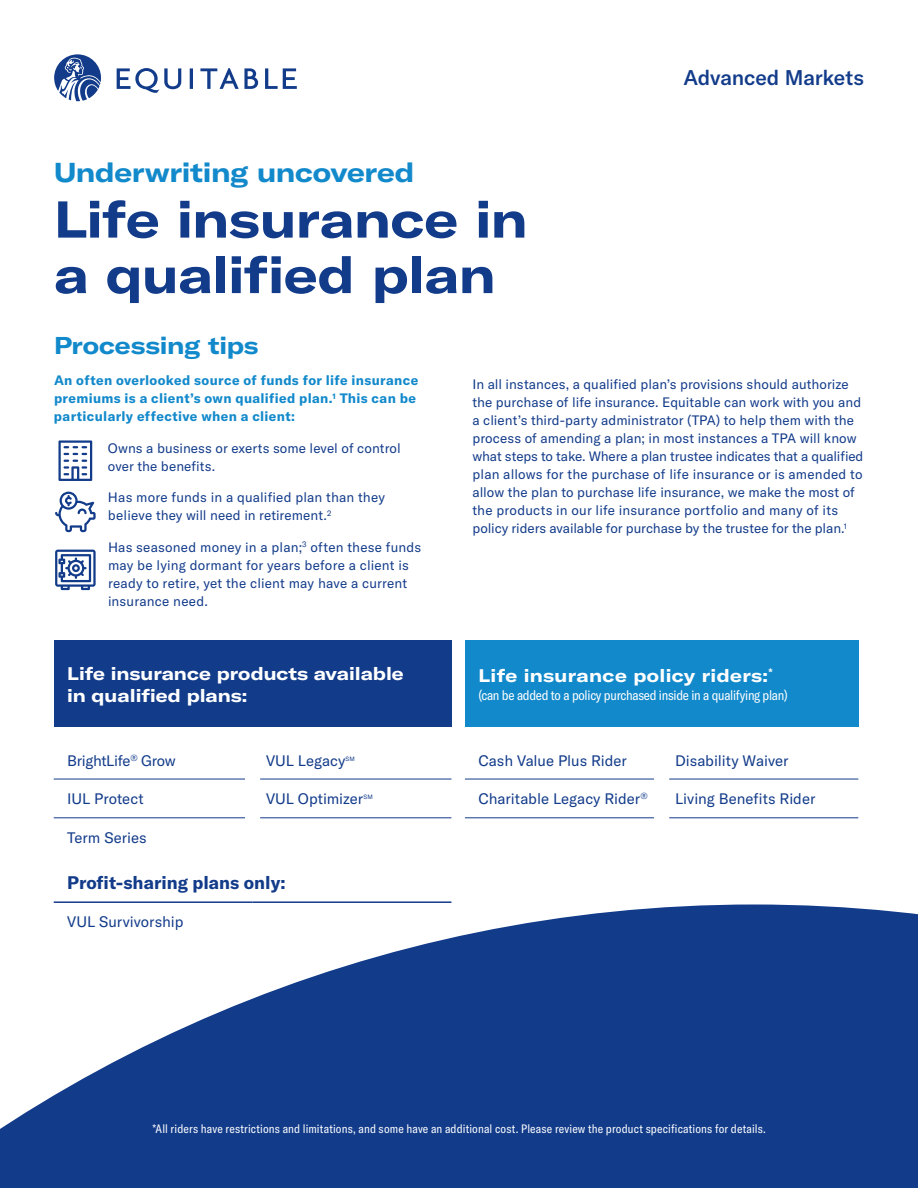
<style>
.page{position:relative;width:918px;height:1188px;background:#fff}
.page>*{position:absolute;margin:0;border:0;box-sizing:border-box;transform-origin:0 0}
.t1{font:700 expanded 51px/55.5px "GT America";letter-spacing:-.01em;color:#123b8a}
.t2{font:700 expanded 27px "GT America";letter-spacing:-.015em;color:#1289cb}
.t3{font:700 expanded 24px "GT America";letter-spacing:-.005em;color:#1289cb}
.t4{font:500 21px "GT America";letter-spacing:-.01em;color:#123b8a}
.t5{font:700 expanded 18px/22.5px "GT America";color:#fff}
.t6{font:700 expanded 18px "GT America";letter-spacing:.02em;color:#fff}
.t7{font:700 18px "GT America";color:#123b8a}
.t8{font:15px "GT America";letter-spacing:-.005em;color:#123b8a}
.t9{font:13.5px/18px "GT America";letter-spacing:.005em;color:#123b8a}
.t10{font:700 13.5px/18px "GT America";letter-spacing:.025em;color:#1289cb}
.t11{font:condensed 13.5px "GT America";letter-spacing:-.02em;color:#fff}
.t12{font:condensed 12px "GT America";letter-spacing:.01em;color:#fff}
.t13{font:6.15px "GT America";color:#123b8a}
</style>
<div class="page">
<svg style="left:0;top:904px;width:918px;height:284px;fill:#123b8a"></svg>
<div style="left:54px;top:641px;width:397px;height:86px;background:#123b8a"></div>
<div style="left:465px;top:641px;width:393px;height:86px;background:#1289cb"></div>
<hr style="left:54px;top:779px;width:191px;height:1px;background:#123b8a">
<hr style="left:260px;top:779px;width:191px;height:1px;background:#123b8a">
<hr style="left:54px;top:818px;width:191px;height:1px;background:#123b8a">
<hr style="left:260px;top:818px;width:191px;height:1px;background:#123b8a">
<hr style="left:465px;top:779px;width:189px;height:1px;background:#123b8a">
<hr style="left:669px;top:779px;width:189px;height:1px;background:#123b8a">
<hr style="left:465px;top:818px;width:189px;height:1px;background:#123b8a">
<hr style="left:669px;top:818px;width:189px;height:1px;background:#123b8a">
<hr style="left:54px;top:901px;width:199px;height:2px;background:#123b8a">
<hr style="left:253px;top:901px;width:198px;height:2px;background:#123b8a">
<svg style="left:58px;top:440px;width:34px;height:41px"></svg>
<svg style="left:55px;top:492px;width:41px;height:40px"></svg>
<svg style="left:55px;top:550px;width:41px;height:40px"></svg>
<svg style="left:54px;top:54px;width:243px;height:47px"></svg>
<h2 class="t2" style="left:54px;top:156px;width:362px">Underwriting uncovered</h2>
<h1 class="t1" style="left:54px;top:191px;width:475px">Life insurance in a qualified plan</h1>
<h3 class="t4" style="left:684px;top:65px;width:182px">Advanced Markets</h3>
<h3 class="t3" style="left:54px;top:330px;width:206px">Processing tips</h3>
<p class="t10" style="left:54px;top:371px;width:366px">An often overlooked source of funds for life insurance premiums is a client’s own qualified plan.<sup>1</sup> This can be particularly effective when a client:</p>
<p class="t9" style="left:108px;top:439px;width:294px">Owns a business or exerts some level of control over the benefits.</p>
<p class="t9" style="left:108px;top:488px;width:279px">Has more funds in a qualified plan than they believe they will need in retirement.<sup>2</sup></p>
<p class="t9" style="left:108px;top:538px;width:315px">Has seasoned money in a plan;<sup>3</sup> often these funds may be lying dormant for years before a client is ready to retire, yet the client may have a current insurance need.</p>
<p class="t9" style="left:472px;top:376px;width:393px">In all instances, a qualified plan’s provisions should authorize the purchase of life insurance. Equitable can work with you and a client’s third-party administrator (TPA) to help them with the process of amending a plan; in most instances a TPA will know what steps to take. Where a plan trustee indicates that a qualified plan allows for the purchase of life insurance or is amended to allow the plan to purchase life insurance, we make the most of the products in our life insurance portfolio and many of its policy riders available for purchase by the trustee for the plan.<sup>1</sup></p>
<h3 class="t5" style="left:67px;top:662px;width:338px">Life insurance products available in qualified plans:</h3>
<h3 class="t6" style="left:478px;top:664px;width:296px">Life insurance policy riders:<sup>*</sup></h3>
<p class="t11" style="left:478px;top:687px;width:311px">(can be added to a policy purchased inside in a qualifying plan)</p>
<p class="t8" style="left:67px;top:751px;width:110px">BrightLife<sup>®</sup> Grow</p>
<p class="t8" style="left:266px;top:751px;width:81px">VUL Legacy</p>
<p class="t13" style="left:345px;top:755px;width:11px">SM</p>
<p class="t8" style="left:478px;top:751px;width:150px">Cash Value Plus Rider</p>
<p class="t8" style="left:675px;top:751px;width:115px">Disability Waiver</p>
<p class="t8" style="left:67px;top:790px;width:78px">IUL Protect</p>
<p class="t8" style="left:266px;top:790px;width:99px">VUL Optimizer</p>
<p class="t13" style="left:363px;top:794px;width:11px">SM</p>
<p class="t8" style="left:478px;top:790px;width:171px">Charitable Legacy Rider<sup>®</sup></p>
<p class="t8" style="left:675px;top:790px;width:142px">Living Benefits Rider</p>
<p class="t8" style="left:67px;top:829px;width:81px">Term Series</p>
<h3 class="t7" style="left:67px;top:871px;width:220px">Profit-sharing plans only:</h3>
<p class="t8" style="left:67px;top:913px;width:118px">VUL Survivorship</p>
<p class="t12" style="left:152px;top:1122px;width:615px">*All riders have restrictions and limitations, and some have an additional cost. Please review the product specifications for details.</p>
</div>
